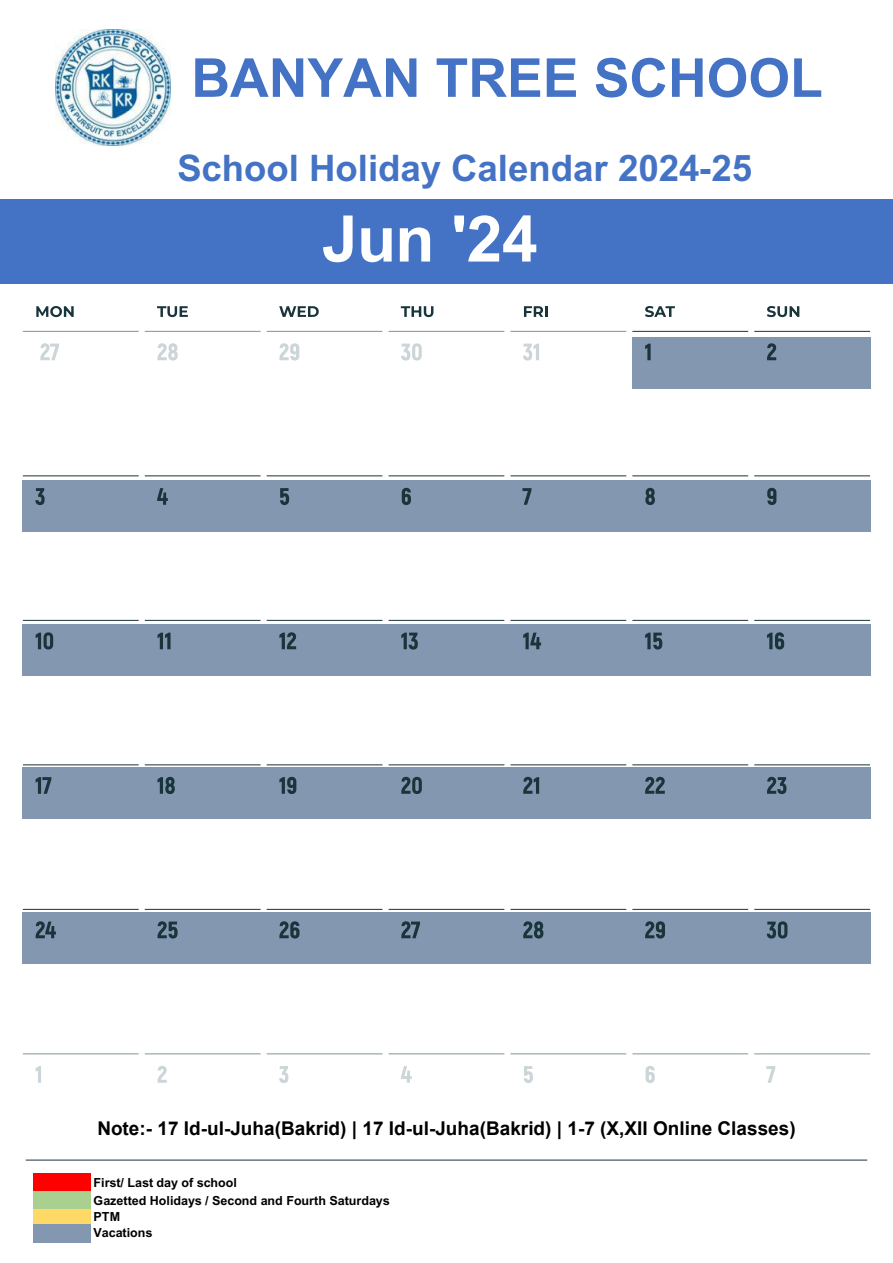
<style>
.page{position:relative;width:893px;height:1263px;background:#fff}
.page>*{position:absolute;margin:0;border:0;box-sizing:border-box;transform-origin:0 0}
.t1{font:700 64.2px "Arial";color:#fff}
.t2{font:700 53.7px "Arial";color:#4472c4}
.t3{font:700 36.6px "Arial";color:#4472c4}
.t4{font:700 19.05px "Arial";color:#000}
.t5{font:700 12.6px/17px "Arial";color:#000}
</style>
<div class="page">
<div style="left:632px;top:337px;width:239px;height:52px;background:#8497b0"></div>
<div style="left:22px;top:480px;width:849px;height:51px;background:#8497b0"></div>
<div style="left:22px;top:624px;width:849px;height:52px;background:#8497b0"></div>
<div style="left:22px;top:767px;width:849px;height:51px;background:#8497b0"></div>
<div style="left:22px;top:912px;width:849px;height:52px;background:#8497b0"></div>
<div style="left:0;top:199px;width:893px;height:84px;background:#4472c4"></div>
<hr style="left:26px;top:1160px;width:841px;height:1px;background:#19353b">
<div style="left:34px;top:1173px;width:57px;height:18px;background:#f00"></div>
<div style="left:34px;top:1191px;width:57px;height:18px;background:#a9d08e"></div>
<div style="left:34px;top:1208px;width:57px;height:16px;background:#ffd966"></div>
<div style="left:34px;top:1224px;width:57px;height:19px;background:#8497b0"></div>
<svg style="left:40px;top:343px;width:19px;height:17px"></svg>
<svg style="left:158px;top:343px;width:20px;height:18px"></svg>
<svg style="left:279px;top:343px;width:20px;height:18px"></svg>
<svg style="left:401px;top:343px;width:21px;height:18px"></svg>
<svg style="left:523px;top:344px;width:16px;height:17px"></svg>
<svg style="left:645px;top:344px;width:6px;height:16px"></svg>
<svg style="left:767px;top:343px;width:9px;height:17px"></svg>
<svg style="left:35px;top:488px;width:10px;height:17px"></svg>
<svg style="left:157px;top:488px;width:11px;height:17px"></svg>
<svg style="left:280px;top:488px;width:9px;height:17px"></svg>
<svg style="left:402px;top:488px;width:9px;height:17px"></svg>
<svg style="left:522px;top:488px;width:9px;height:17px"></svg>
<svg style="left:645px;top:488px;width:10px;height:17px"></svg>
<svg style="left:767px;top:488px;width:9px;height:17px"></svg>
<svg style="left:36px;top:632px;width:17px;height:17px"></svg>
<svg style="left:158px;top:633px;width:13px;height:16px"></svg>
<svg style="left:279px;top:632px;width:17px;height:17px"></svg>
<svg style="left:401px;top:633px;width:17px;height:16px"></svg>
<svg style="left:523px;top:633px;width:18px;height:16px"></svg>
<svg style="left:645px;top:633px;width:17px;height:16px"></svg>
<svg style="left:767px;top:632px;width:17px;height:17px"></svg>
<svg style="left:36px;top:777px;width:15px;height:17px"></svg>
<svg style="left:158px;top:777px;width:17px;height:17px"></svg>
<svg style="left:279px;top:777px;width:17px;height:17px"></svg>
<svg style="left:401px;top:777px;width:21px;height:17px"></svg>
<svg style="left:523px;top:777px;width:16px;height:17px"></svg>
<svg style="left:645px;top:777px;width:20px;height:17px"></svg>
<svg style="left:767px;top:777px;width:19px;height:17px"></svg>
<svg style="left:36px;top:921px;width:20px;height:17px"></svg>
<svg style="left:158px;top:921px;width:20px;height:17px"></svg>
<svg style="left:279px;top:921px;width:20px;height:17px"></svg>
<svg style="left:401px;top:921px;width:19px;height:17px"></svg>
<svg style="left:523px;top:921px;width:20px;height:17px"></svg>
<svg style="left:645px;top:921px;width:20px;height:17px"></svg>
<svg style="left:767px;top:921px;width:20px;height:17px"></svg>
<svg style="left:36px;top:1066px;width:5px;height:17px"></svg>
<svg style="left:158px;top:1066px;width:9px;height:17px"></svg>
<svg style="left:279px;top:1066px;width:9px;height:17px"></svg>
<svg style="left:401px;top:1066px;width:11px;height:17px"></svg>
<svg style="left:524px;top:1066px;width:9px;height:17px"></svg>
<svg style="left:646px;top:1066px;width:9px;height:17px"></svg>
<svg style="left:766px;top:1066px;width:9px;height:17px"></svg>
<svg style="left:36px;top:306px;width:38px;height:11px"></svg>
<svg style="left:157px;top:306px;width:31px;height:11px"></svg>
<svg style="left:279px;top:306px;width:40px;height:11px"></svg>
<svg style="left:401px;top:306px;width:32px;height:11px"></svg>
<svg style="left:524px;top:306px;width:23px;height:11px"></svg>
<svg style="left:645px;top:306px;width:30px;height:11px"></svg>
<svg style="left:767px;top:306px;width:32px;height:11px"></svg>
<hr style="left:23px;top:331px;width:116px;height:1px;background:#7f959b">
<hr style="left:145px;top:331px;width:116px;height:1px;background:#7f959b">
<hr style="left:267px;top:331px;width:115px;height:1px;background:#7f959b">
<hr style="left:389px;top:331px;width:115px;height:1px;background:#7f959b">
<hr style="left:754px;top:331px;width:116px;height:1px;background:#19353b">
<hr style="left:510px;top:331px;width:116px;height:1px;background:#7f959b">
<hr style="left:632px;top:331px;width:116px;height:1px;background:#19353b">
<hr style="left:23px;top:475px;width:116px;height:1px;background:#19353b">
<hr style="left:145px;top:475px;width:116px;height:1px;background:#19353b">
<hr style="left:267px;top:475px;width:115px;height:1px;background:#19353b">
<hr style="left:389px;top:475px;width:115px;height:1px;background:#19353b">
<hr style="left:754px;top:475px;width:116px;height:1px;background:#19353b">
<hr style="left:510px;top:475px;width:116px;height:1px;background:#19353b">
<hr style="left:632px;top:475px;width:116px;height:1px;background:#19353b">
<hr style="left:23px;top:620px;width:116px;height:1px;background:#19353b">
<hr style="left:145px;top:620px;width:116px;height:1px;background:#19353b">
<hr style="left:267px;top:620px;width:115px;height:1px;background:#19353b">
<hr style="left:389px;top:620px;width:115px;height:1px;background:#19353b">
<hr style="left:754px;top:620px;width:116px;height:1px;background:#19353b">
<hr style="left:510px;top:620px;width:116px;height:1px;background:#19353b">
<hr style="left:632px;top:620px;width:116px;height:1px;background:#19353b">
<hr style="left:23px;top:764px;width:116px;height:1px;background:#19353b">
<hr style="left:145px;top:764px;width:116px;height:1px;background:#19353b">
<hr style="left:267px;top:764px;width:115px;height:1px;background:#19353b">
<hr style="left:389px;top:764px;width:115px;height:1px;background:#19353b">
<hr style="left:754px;top:764px;width:116px;height:1px;background:#19353b">
<hr style="left:510px;top:764px;width:116px;height:1px;background:#19353b">
<hr style="left:632px;top:764px;width:116px;height:1px;background:#19353b">
<hr style="left:23px;top:909px;width:116px;height:1px;background:#19353b">
<hr style="left:145px;top:909px;width:116px;height:1px;background:#19353b">
<hr style="left:267px;top:909px;width:115px;height:1px;background:#19353b">
<hr style="left:389px;top:909px;width:115px;height:1px;background:#19353b">
<hr style="left:754px;top:909px;width:116px;height:1px;background:#19353b">
<hr style="left:510px;top:909px;width:116px;height:1px;background:#19353b">
<hr style="left:632px;top:909px;width:116px;height:1px;background:#19353b">
<hr style="left:23px;top:1053px;width:116px;height:1px;background:#7f959b">
<hr style="left:145px;top:1053px;width:116px;height:1px;background:#7f959b">
<hr style="left:267px;top:1053px;width:115px;height:1px;background:#7f959b">
<hr style="left:389px;top:1053px;width:115px;height:1px;background:#7f959b">
<hr style="left:754px;top:1053px;width:116px;height:1px;background:#7f959b">
<hr style="left:510px;top:1053px;width:116px;height:1px;background:#7f959b">
<hr style="left:632px;top:1053px;width:116px;height:1px;background:#7f959b">
<img style="left:55px;top:30px;width:115px;height:116px">
<h2 class="t2" style="left:191px;top:46px;width:633px">BANYAN TREE SCHOOL</h2>
<h3 class="t3" style="left:177px;top:146px;width:577px">School Holiday Calendar 2024-25</h3>
<h1 class="t1" style="left:322px;top:201px;width:217px">Jun '24</h1>
<h3 class="t4" style="left:97px;top:1115px;width:700px">Note:- 17 Id-ul-Juha(Bakrid) | 17 Id-ul-Juha(Bakrid) | 1-7 (X,XII Online Classes)</h3>
<p class="t5" style="left:94px;top:1174px;width:298px;line-height:17.5px">First/ Last day of school<br>Gazetted Holidays / Second and Fourth Saturdays</p>
<p class="t5" style="left:94px;top:1208px;width:60px">PTM<br>Vacations</p>
</div>
